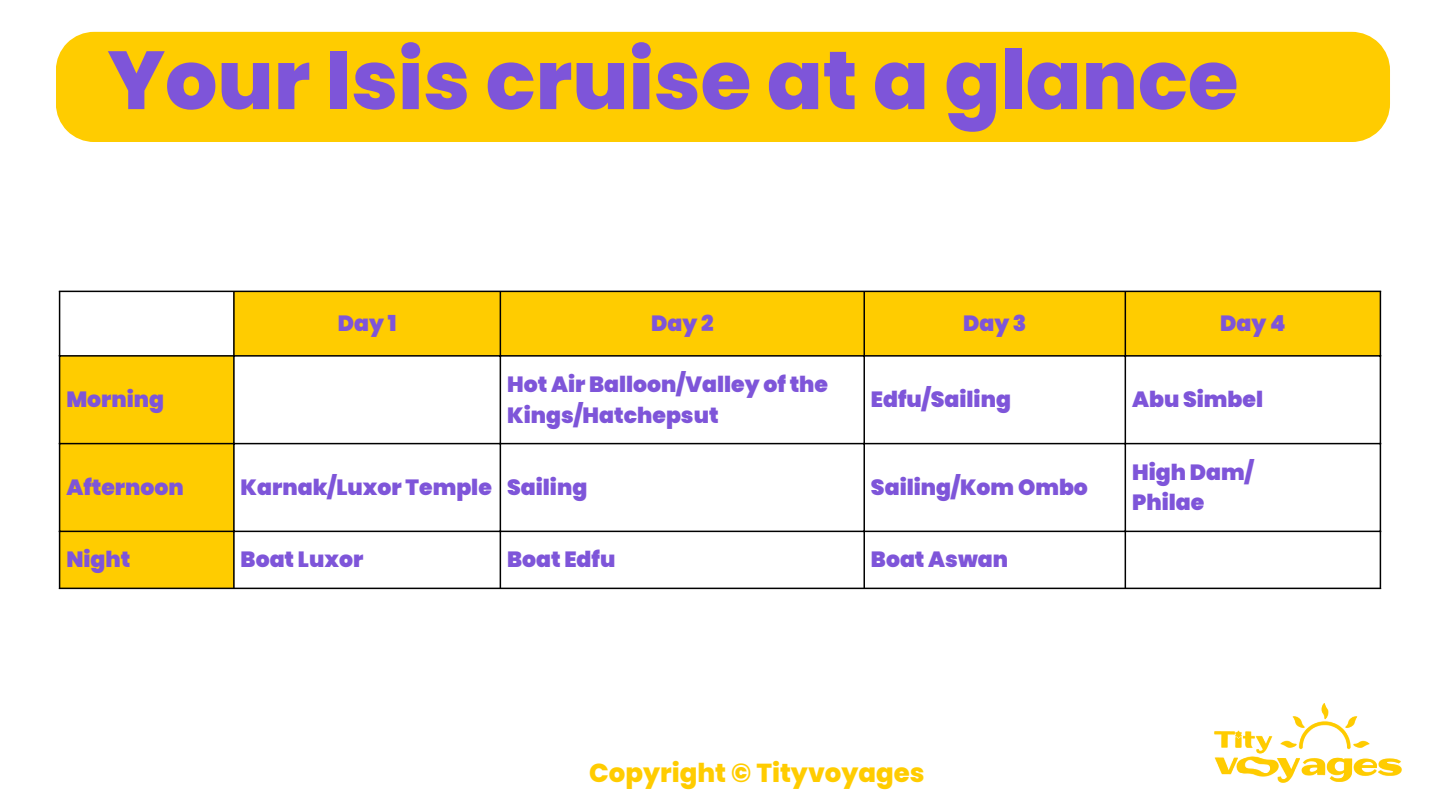
<style>
.page{position:relative;width:1440px;height:810px;background:#fff}
.page>*{position:absolute;margin:0;border:0;box-sizing:border-box;transform-origin:0 0}
.t1{font:800 82.2px "Poppins";color:#7e55d9}
.t2{font:800 26px "Poppins";color:#fc0}
.t3{font:900 22px/30.8px "Poppins";color:#7e55d9}
</style>
<div class="page">
<img style="left:1214px;top:703px;width:188px;height:80px">
<div style="left:56px;top:32px;width:1334px;height:110px;background:#fc0"></div>
<svg style="left:60px;top:292px;width:1320px;height:296px"></svg>
<hr style="left:59px;top:292px;width:1px;height:296px;background:#000">
<hr style="left:233px;top:292px;width:2px;height:296px;background:#000">
<hr style="left:500px;top:292px;width:1px;height:296px;background:#000">
<hr style="left:863px;top:292px;width:2px;height:296px;background:#000">
<hr style="left:1125px;top:292px;width:1px;height:296px;background:#000">
<hr style="left:1380px;top:292px;width:1px;height:296px;background:#000">
<hr style="left:59px;top:291px;width:1322px;height:1px;background:#000">
<hr style="left:59px;top:355px;width:1322px;height:2px;background:#000">
<hr style="left:59px;top:443px;width:1322px;height:1px;background:#000">
<hr style="left:59px;top:531px;width:1322px;height:1px;background:#000">
<hr style="left:59px;top:588px;width:1322px;height:1px;background:#000">
<p class="t1" style="left:108px;top:23px;width:1132px">Your Isis cruise at a glance</p>
<p class="t3" style="left:66px;top:384px;width:99px">Morning</p>
<p class="t3" style="left:338px;top:308px;width:60px">Day 1</p>
<p class="t3" style="left:651px;top:308px;width:64px">Day 2</p>
<p class="t3" style="left:963px;top:308px;width:65px">Day 3</p>
<p class="t3" style="left:1220px;top:308px;width:67px">Day 4</p>
<p class="t3" style="left:507px;top:369px;width:323px">Hot Air Balloon/Valley of the<br>Kings/Hatchepsut</p>
<p class="t3" style="left:871px;top:384px;width:142px">Edfu/Sailing</p>
<p class="t3" style="left:1132px;top:384px;width:133px">Abu Simbel</p>
<p class="t3" style="left:66px;top:472px;width:119px">Afternoon</p>
<p class="t3" style="left:241px;top:472px;width:253px">Karnak/Luxor Temple</p>
<p class="t3" style="left:507px;top:472px;width:82px">Sailing</p>
<p class="t3" style="left:871px;top:472px;width:218px">Sailing/Kom Ombo</p>
<p class="t3" style="left:66px;top:544px;width:66px">Night</p>
<p class="t3" style="left:241px;top:544px;width:124px">Boat Luxor</p>
<p class="t3" style="left:507px;top:544px;width:110px">Boat Edfu</p>
<p class="t3" style="left:871px;top:544px;width:139px">Boat Aswan</p>
<p class="t3" style="left:1132px;top:457px;width:123px">High Dam/</p>
<p class="t3" style="left:1132px;top:487px;width:74px">Philae</p>
<p class="t2" style="left:589px;top:754px;width:337px">Copyright © Tityvoyages</p>
</div>
